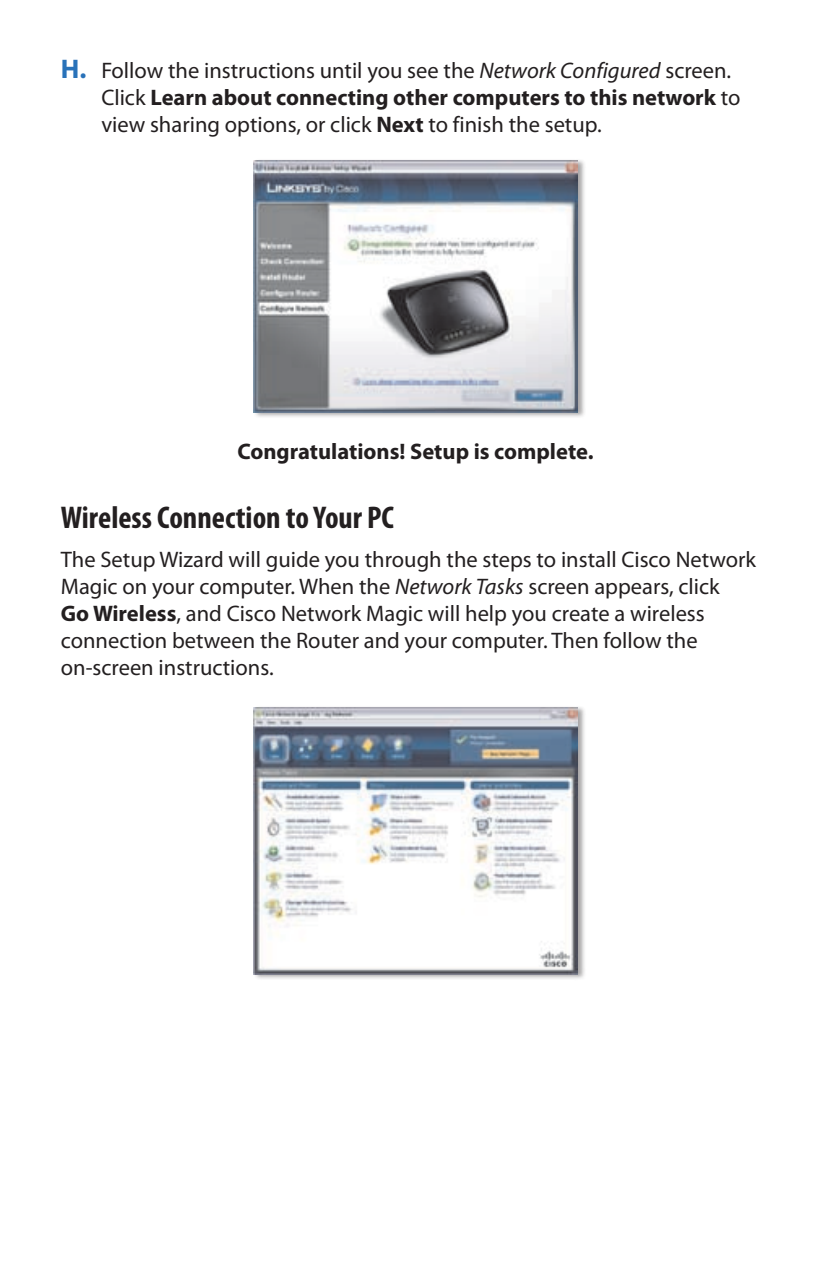
<style>
.page{position:relative;width:831px;height:1276px;background:#fff}
.page>*{position:absolute;margin:0;border:0;box-sizing:border-box;transform-origin:0 0}
.t1{font:700 condensed 31.5px "Myriad Pro";color:#231f20}
.t2{font:22.5px/27px "Myriad Pro";color:#231f20}
.t3{font:700 22.5px "Myriad Pro";color:#231f20}
.s1{font-weight:700;font-size:27px;color:#2972b9}
.s2{font-style:italic}
.s3{font-weight:700}
</style>
<div class="page">
<div style="left:253px;top:158px;width:333px;height:260px;background:#231f20;opacity:.4"></div>
<img style="left:253px;top:160px;width:324px;height:252px">
<div style="left:253px;top:705px;width:333px;height:276px;background:#231f20;opacity:.4"></div>
<img style="left:253px;top:707px;width:324px;height:267px">
<p class="t2" style="left:101px;top:56px;width:640px;text-indent:-40px"><span class="s1">H.</span> Follow the instructions until you see the <span class="s2">Network Configured</span> screen.<br>Click <span class="s3">Learn about connecting other computers to this network</span> to view sharing options, or click <span class="s3">Next</span> to finish the setup.</p>
<p class="t3" style="left:237px;top:437px;width:357px">Congratulations! Setup is complete.</p>
<h1 class="t1" style="left:61px;top:497px;width:334px">Wireless Connection to Your PC</h1>
<p class="t2" style="left:61px;top:545px;width:696px">The Setup Wizard will guide you through the steps to install Cisco Network Magic on your computer. When the <span class="s2">Network Tasks</span> screen appears, click<br><span class="s3">Go Wireless</span>, and Cisco Network Magic will help you create a wireless connection between the Router and your computer. Then follow the on‑screen instructions.</p>
</div>
